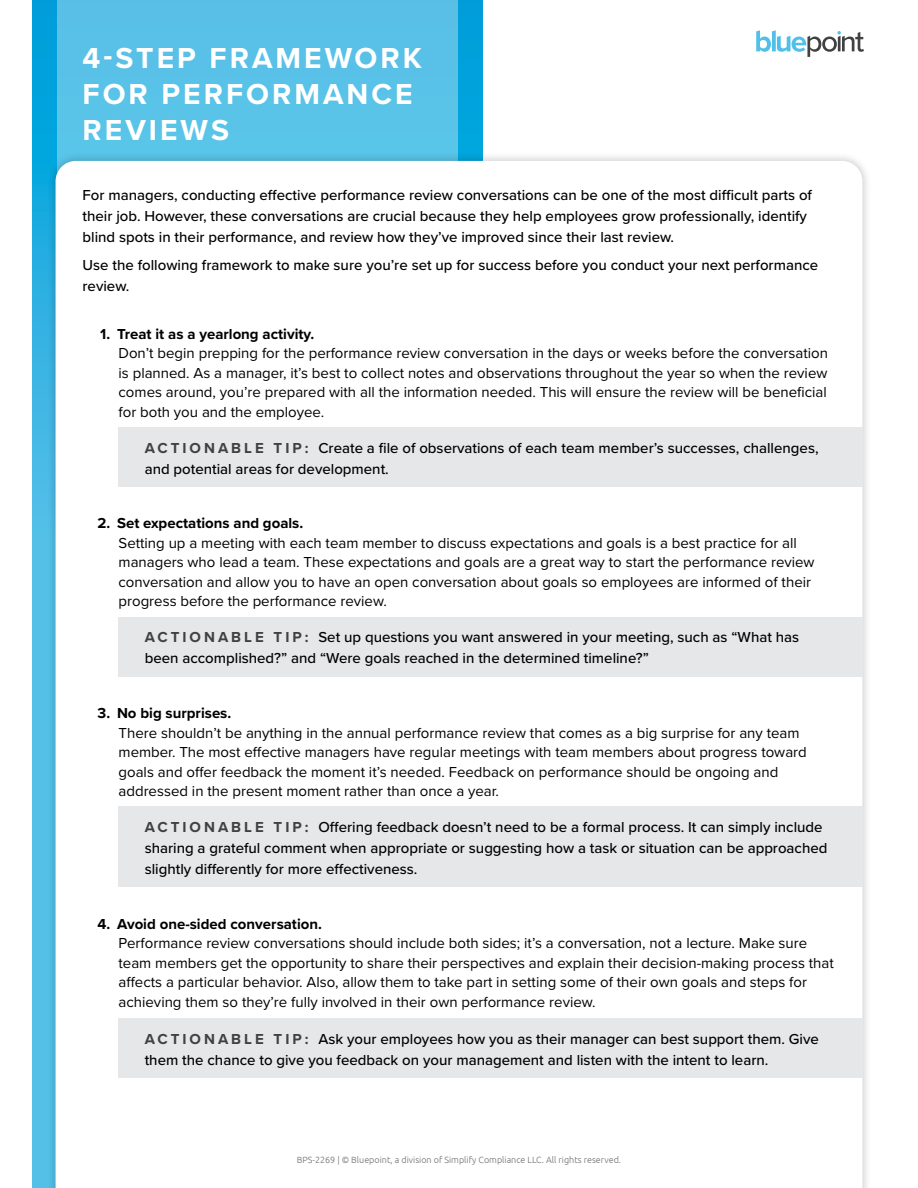
<style>
.page{position:relative;width:918px;height:1188px;background:#fff}
.page>*{position:absolute;margin:0;border:0;box-sizing:border-box;transform-origin:0 0}
.t1{font:700 30px/36px "Proxima Nova";letter-spacing:.1em;color:#fff}
.t2{font:15px/19.5px "Proxima Nova";color:#000}
.t3{font:500 15px/21px "Proxima Nova";color:#000}
.t4{font:700 15px "Proxima Nova";color:#000}
.t5{font:300 9px "Ubuntu";color:#6d6e71}
.s1{font-weight:700;color:#414042}
</style>
<div class="page">
<svg style="left:32px;top:0;width:450px;height:1188px;background:#32b3e3"></svg>
<div style="left:57px;top:0;width:400px;height:1188px;background:#59c1e8"></div>
<div style="left:46px;top:152px;width:826px;height:1036px;background:#000;opacity:.25"></div>
<div style="left:56px;top:161px;width:806px;height:1027px;background:#fff"></div>
<div style="left:118px;top:428px;width:744px;height:59px;background:#e6e7e8"></div>
<div style="left:118px;top:617px;width:744px;height:60px;background:#e6e7e8"></div>
<div style="left:118px;top:806px;width:744px;height:81px;background:#e6e7e8"></div>
<div style="left:118px;top:1018px;width:744px;height:60px;background:#e6e7e8"></div>
<svg style="left:756px;top:30px;width:108px;height:27px"></svg>
<h1 class="t1" style="left:83px;top:40px;width:341px">4-STEP FRAMEWORK<br>FOR PERFORMANCE<br>REVIEWS</h1>
<p class="t3" style="left:83px;top:184px;width:731px">For managers, conducting effective performance review conversations can be one of the most difficult parts of their job. However, these conversations are crucial because they help employees grow professionally, identify blind spots in their performance, and review how they’ve improved since their last review.</p>
<p class="t3" style="left:83px;top:253px;width:737px">Use the following framework to make sure you’re set up for success before you conduct your next performance review.</p>
<p class="t4" style="left:100px;top:322px;width:216px">1. Treat it as a yearlong activity.</p>
<p class="t2" style="left:119px;top:343px;width:711px;text-align:justify">Don’t begin prepping for the performance review conversation in the days or weeks before the conversation is planned. As a manager, it’s best to collect notes and observations throughout the year so when the review comes around, you’re prepared with all the information needed. This will ensure the review will be beneficial for both you and the employee.</p>
<p class="t3" style="left:145px;top:437px;width:675px"><span class="s1">A C T I O N A B L E T I P :</span> Create a file of observations of each team member’s successes, challenges, and potential areas for development.</p>
<p class="t4" style="left:97px;top:512px;width:207px">2. Set expectations and goals.</p>
<p class="t2" style="left:119px;top:532px;width:698px">Setting up a meeting with each team member to discuss expectations and goals is a best practice for all managers who lead a team. These expectations and goals are a great way to start the performance review conversation and allow you to have an open conversation about goals so employees are informed of their progress before the performance review.</p>
<p class="t3" style="left:145px;top:626px;width:656px"><span class="s1">A C T I O N A B L E T I P :</span> Set up questions you want answered in your meeting, such as “What has been accomplished?” and “Were goals reached in the determined timeline?”</p>
<p class="t4" style="left:98px;top:702px;width:135px">3. No big surprises.</p>
<p class="t2" style="left:119px;top:722px;width:690px">There shouldn’t be anything in the annual performance review that comes as a big surprise for any team member. The most effective managers have regular meetings with team members about progress toward goals and offer feedback the moment it’s needed. Feedback on performance should be ongoing and addressed in the present moment rather than once a year.</p>
<p class="t3" style="left:145px;top:816px;width:684px"><span class="s1">A C T I O N A B L E T I P :</span> Offering feedback doesn’t need to be a formal process. It can simply include sharing a grateful comment when appropriate or suggesting how a task or situation can be approached slightly differently for more effectiveness.</p>
<p class="t4" style="left:98px;top:913px;width:226px">4. Avoid one-sided conversation.</p>
<p class="t2" style="left:119px;top:933px;width:717px">Performance review conversations should include both sides; it’s a conversation, not a lecture. Make sure team members get the opportunity to share their perspectives and explain their decision-making process that affects a particular behavior. Also, allow them to take part in setting some of their own goals and steps for achieving them so they’re fully involved in their own performance review.</p>
<p class="t3" style="left:145px;top:1028px;width:676px"><span class="s1">A C T I O N A B L E T I P :</span> Ask your employees how you as their manager can best support them. Give them the chance to give you feedback on your management and listen with the intent to learn.</p>
<p class="t5" style="left:297px;top:1155px;width:326px">BPS-2269 | © Bluepoint, a division of Simplify Compliance LLC. All rights reserved.</p>
</div>
